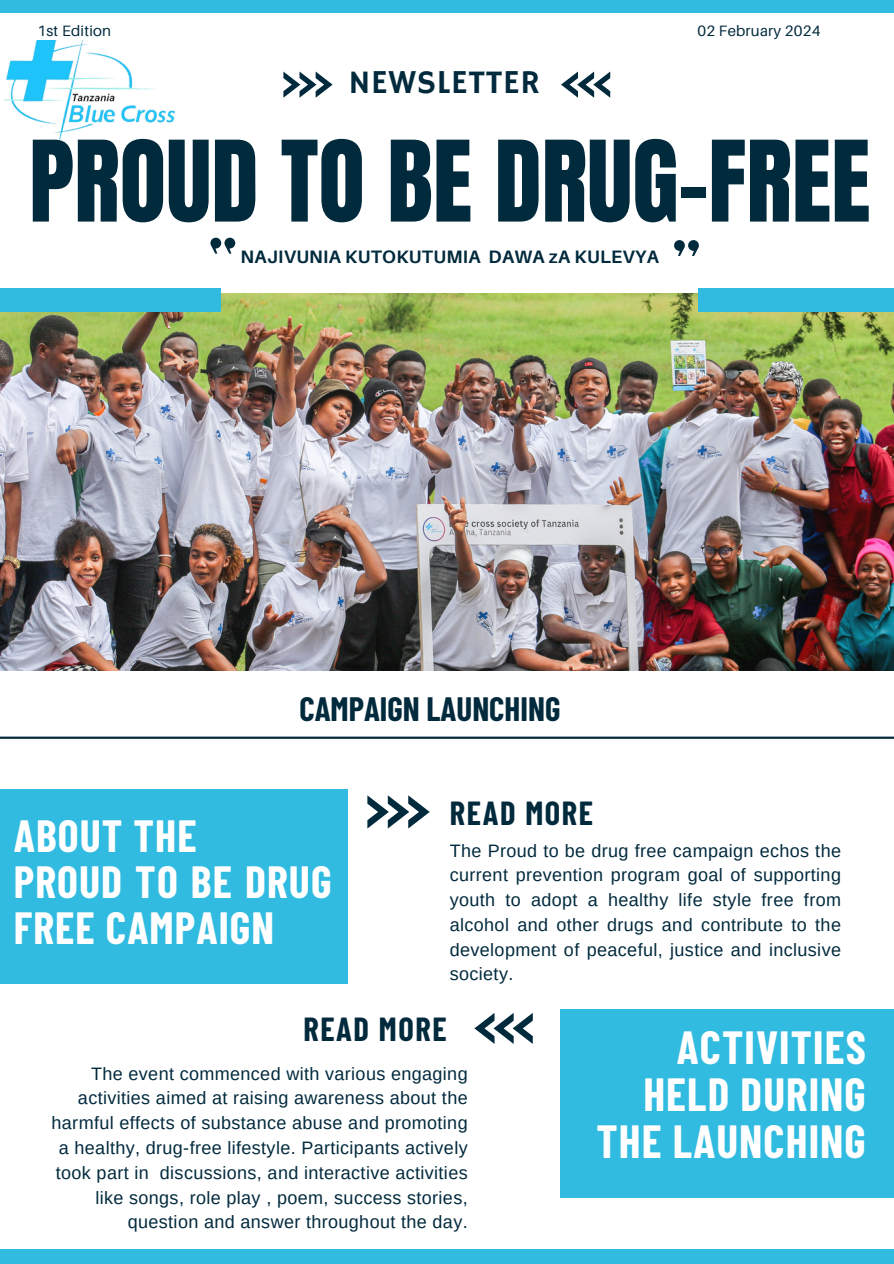
<style>
.page{position:relative;width:894px;height:1264px;background:#fff}
.page>*{position:absolute;margin:0;border:0;box-sizing:border-box;transform-origin:0 0}
.t1{font:95.4px "Anton";color:#022a3d}
.t2{font:700 45.45px/47.1px "Barlow Condensed";letter-spacing:.025em;color:#fff;text-align:right}
.t3{font:700 44.1px/46.2px "Barlow Condensed";letter-spacing:.025em;color:#fff}
.t4{font:33.3px "Hammersmith One";letter-spacing:.02em;color:#022a3d}
.t5{font:700 33px "Barlow Condensed";color:#022a3d}
.t6{font:700 32.55px "Barlow Condensed";letter-spacing:.05em;color:#022a3d}
.t7{font:18px/24.8px "Arimo";letter-spacing:.02em;color:#022a3d;text-align:justify}
.t8{font:700 18px "Aileron";letter-spacing:.015em;color:#022a3d}
.t9{font:15px "Aileron";letter-spacing:.015em;color:#022a3d}
</style>
<div class="page">
<div style="left:0;top:789px;width:347px;height:194px;background:#31bbe0"></div>
<img style="left:0;top:293px;width:893px;height:377px">
<div style="left:0;top:288px;width:220px;height:23px;background:#31bbe0"></div>
<div style="left:698px;top:288px;width:195px;height:23px;background:#31bbe0"></div>
<div style="left:560px;top:1009px;width:333px;height:188px;background:#31bbe0"></div>
<svg style="left:367px;top:795px;width:62px;height:33px"></svg>
<svg style="left:474px;top:1013px;width:58px;height:30px"></svg>
<svg style="left:283px;top:72px;width:49px;height:25px"></svg>
<svg style="left:561px;top:72px;width:49px;height:25px"></svg>
<div style="left:0;top:0;width:893px;height:12px;background:#31bbe0"></div>
<div style="left:0;top:1249px;width:893px;height:14px;background:#31bbe0"></div>
<hr style="left:0;top:736px;width:893px;height:2px;background:#022a3d">
<img style="left:5px;top:40px;width:169px;height:103px">
<svg style="left:674px;top:240px;width:24px;height:16px"></svg>
<svg style="left:210px;top:238px;width:25px;height:15px"></svg>
<h3 class="t9" style="left:37px;top:21px;width:75px">1st Edition</h3>
<h2 class="t9" style="left:697px;top:21px;width:124px">02 February 2024</h2>
<p class="t4" style="left:348px;top:63px;width:193px">NEWSLETTER</p>
<p class="t1" style="left:29px;top:113px;width:842px">PROUD TO BE DRUG-FREE</p>
<h1 class="t8" style="left:240px;top:245px;width:420px">NAJIVUNIA KUTOKUTUMIA DAWA zA KULEVYA</h1>
<p class="t5" style="left:299px;top:688px;width:262px">CAMPAIGN LAUNCHING</p>
<p class="t3" style="left:14px;top:811px;width:319px">ABOUT THE<br>PROUD TO BE DRUG<br>FREE CAMPAIGN</p>
<p class="t6" style="left:449px;top:792px;width:145px">READ MORE</p>
<h4 class="t7" style="left:449px;top:838px;width:392px">The Proud to be drug free campaign echos the current prevention program goal of supporting youth to adopt a healthy life style free from alcohol and other drugs and contribute to the development of peaceful, justice and inclusive society.</h4>
<p class="t6" style="left:303px;top:1008px;width:145px">READ MORE</p>
<p class="t7" style="left:52px;top:1061px;width:417px;text-align:right">The event commenced with various engaging activities aimed at raising awareness about the harmful effects of substance abuse and promoting a healthy, drug-free lifestyle. Participants actively took part in discussions, and interactive activities like songs, role play , poem, success stories, question and answer throughout the day.</p>
<h5 class="t2" style="left:596px;top:1021px;width:271px">ACTIVITIES<br>HELD DURING<br>THE LAUNCHING</h5>
</div>
